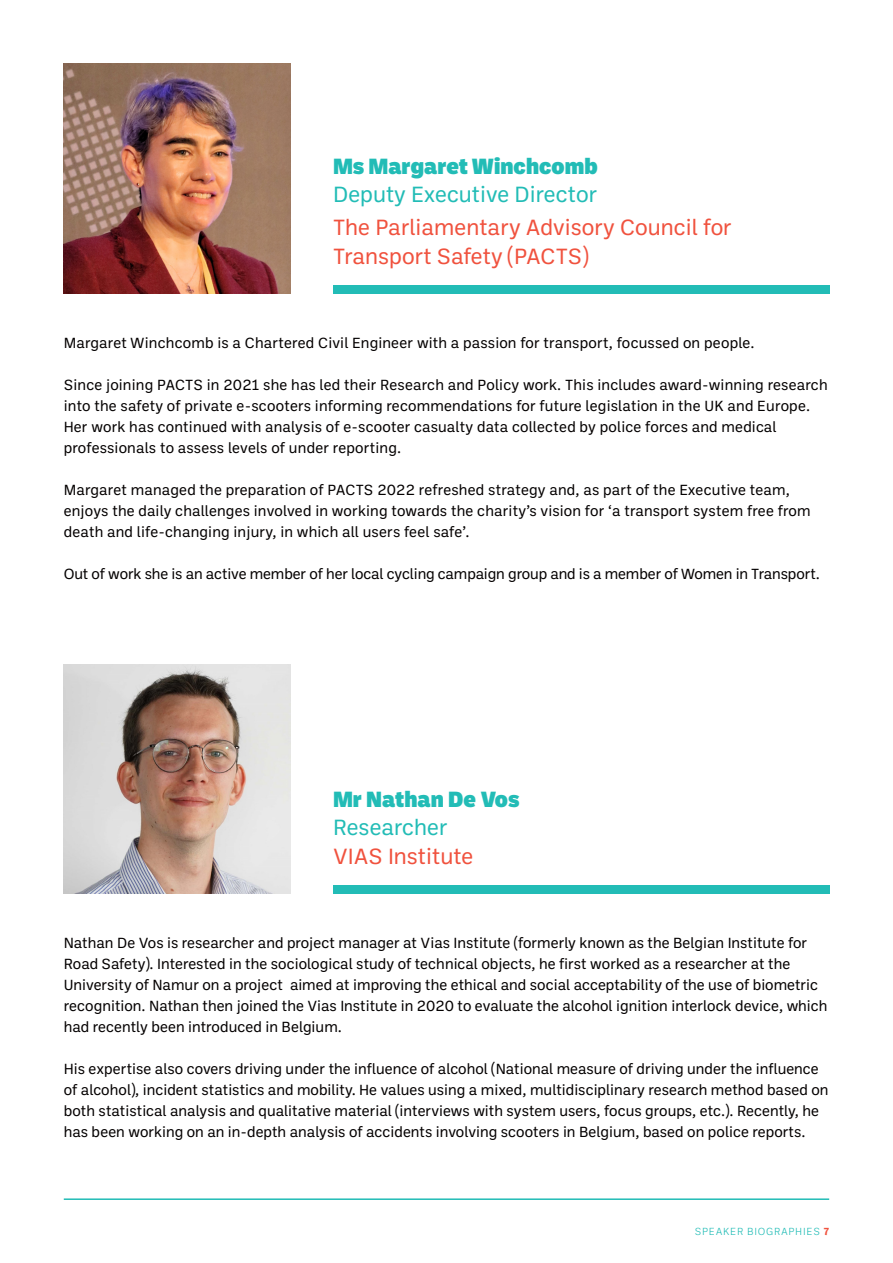
<style>
.page{position:relative;width:893px;height:1263px;background:#fff}
.page>*{position:absolute;margin:0;border:0;box-sizing:border-box;transform-origin:0 0}
.t1{font:22.5px/28.5px "Ballinger";color:#f0523e}
.t2{font:22.5px "Ballinger";color:#22bcb6}
.t3{font:900 22.5px "Ballinger";color:#22bcb6}
.Body_Copy{font:15px/21px "Ballinger";color:#040101}
.t4{font:300 10.5px "Ballinger";letter-spacing:.06em;color:#22bcb6}
.s1{font-weight:700;color:#f0523e}
</style>
<div class="page">
<img style="left:64px;top:64px;width:227px;height:229px">
<div style="left:333px;top:285px;width:496px;height:8px;background:#22bcb6"></div>
<img style="left:64px;top:664px;width:227px;height:230px">
<div style="left:333px;top:885px;width:496px;height:9px;background:#22bcb6"></div>
<hr style="left:64px;top:1198px;width:765px;height:2px;background:#22bcb6">
<p class="t3" style="left:333px;top:150px;width:266px">Ms Margaret Winchcomb</p>
<p class="t2" style="left:333px;top:182px;width:266px">Deputy Executive Director</p>
<p class="t1" style="left:333px;top:213px;width:400px">The Parliamentary Advisory Council for<br>Transport Safety (PACTS)</p>
<p class="Body_Copy" style="left:64px;top:332px;width:692px">Margaret Winchcomb is a Chartered Civil Engineer with a passion for transport, focussed on people.</p>
<p class="Body_Copy" style="left:64px;top:374px;width:765px">Since joining PACTS in 2021 she has led their Research and Policy work. This includes award-winning research into the safety of private e-scooters informing recommendations for future legislation in the UK and Europe.<br>Her work has continued with analysis of e-scooter casualty data collected by police forces and medical professionals to assess levels of under reporting.</p>
<p class="Body_Copy" style="left:64px;top:479px;width:748px">Margaret managed the preparation of PACTS 2022 refreshed strategy and, as part of the Executive team, enjoys the daily challenges involved in working towards the charity’s vision for ‘a transport system free from death and life-changing injury, in which all users feel safe’.</p>
<p class="Body_Copy" style="left:64px;top:563px;width:757px">Out of work she is an active member of her local cycling campaign group and is a member of Women in Transport.</p>
<p class="t3" style="left:333px;top:783px;width:188px">Mr Nathan De Vos</p>
<p class="t2" style="left:333px;top:815px;width:116px">Researcher</p>
<p class="t1" style="left:333px;top:842px;width:142px">VIAS Institute</p>
<p class="Body_Copy" style="left:64px;top:933px;width:765px">Nathan De Vos is researcher and project manager at Vias Institute (formerly known as the Belgian Institute for Road Safety). Interested in the sociological study of technical objects, he first worked as a researcher at the University of Namur on a project aimed at improving the ethical and social acceptability of the use of biometric recognition. Nathan then joined the Vias Institute in 2020 to evaluate the alcohol ignition interlock device, which had recently been introduced in Belgium.</p>
<p class="Body_Copy" style="left:64px;top:1059px;width:766px">His expertise also covers driving under the influence of alcohol (National measure of driving under the influence of alcohol), incident statistics and mobility. He values using a mixed, multidisciplinary research method based on both statistical analysis and qualitative material (interviews with system users, focus groups, etc.). Recently, he has been working on an in-depth analysis of accidents involving scooters in Belgium, based on police reports.</p>
<p class="t4" style="left:695px;top:1226px;width:136px">SPEAKER BIOGRAPHIES <span class="s1">7</span></p>
</div>
